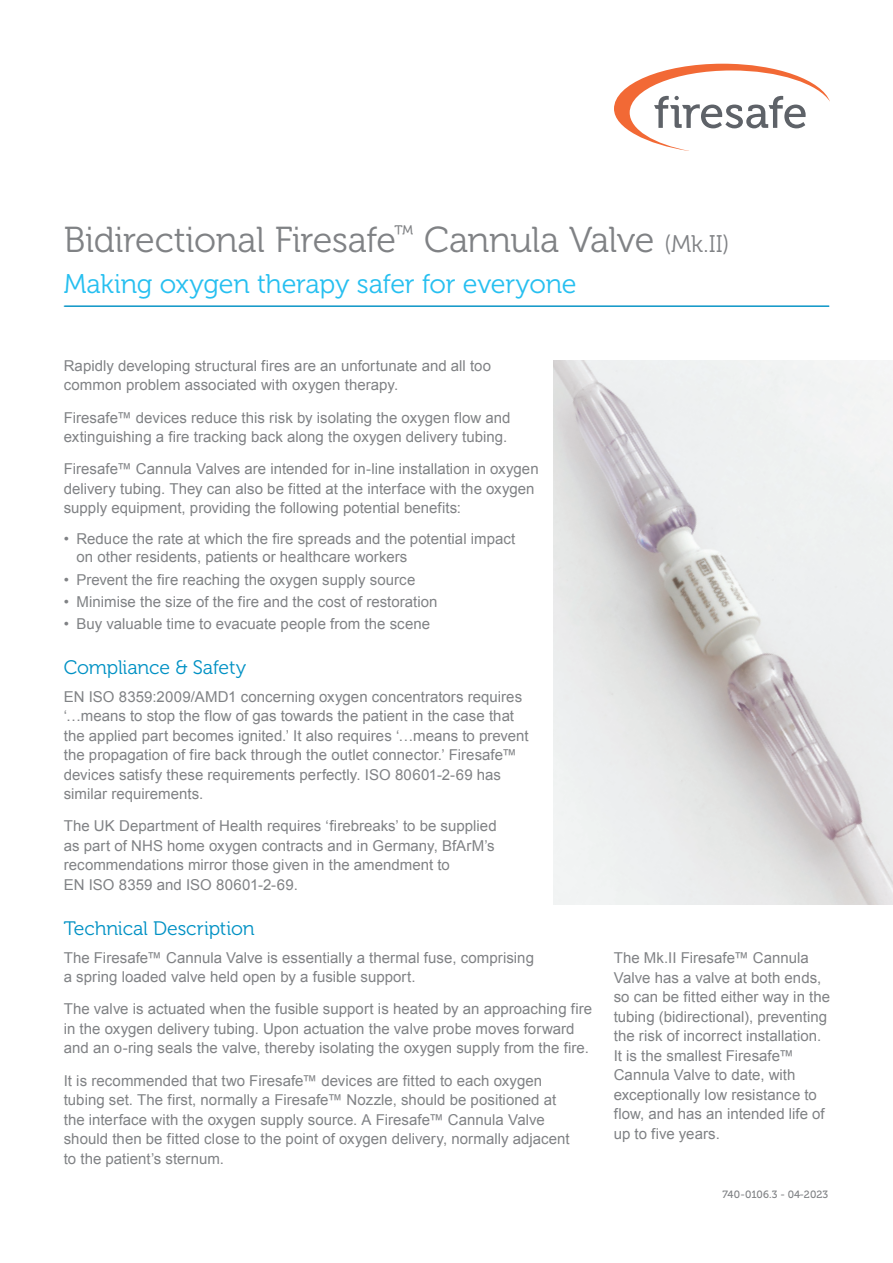
<style>
.page{position:relative;width:893px;height:1263px;background:#fff}
.page>*{position:absolute;margin:0;border:0;box-sizing:border-box;transform-origin:0 0}
.t1{font:36px "Museo 300";letter-spacing:-.015em;color:#808285}
.t2{font:27px "Museo 300";letter-spacing:-.01em;color:#26bff0}
.Heading_3{font:19.5px "Museo 300";letter-spacing:-.01em;color:#0091c4}
.Body{font:15px/19.5px "Arial";letter-spacing:.005em;color:#808285}
.t3{font:10.5px "Museo 500";color:#808285}
.s1{font-size:24px}
</style>
<div class="page">
<svg style="left:614px;top:64px;width:216px;height:87px"></svg>
<hr style="left:64px;top:306px;width:765px;height:1px;background:#0091c4">
<img style="left:554px;top:360px;width:339px;height:545px">
<p class="t1" style="left:64px;top:220px;width:667px">Bidirectional Firesafe<sup>™</sup> Cannula Valve <span class="s1">(Mk.II)</span></p>
<p class="t2" style="left:64px;top:269px;width:514px">Making oxygen therapy safer for everyone</p>
<p class="Body" style="left:64px;top:356px;width:429px">Rapidly developing structural fires are an unfortunate and all too common problem associated with oxygen therapy.</p>
<p class="Body" style="left:64px;top:408px;width:448px">Firesafe™ devices reduce this risk by isolating the oxygen flow and extinguishing a fire tracking back along the oxygen delivery tubing.</p>
<p class="Body" style="left:64px;top:460px;width:476px">Firesafe™ Cannula Valves are intended for in-line installation in oxygen delivery tubing. They can also be fitted at the interface with the oxygen supply equipment, providing the following potential benefits:</p>
<p class="Body" style="left:77px;top:530px;width:440px;line-height:18px;text-indent:-13px">• Reduce the rate at which the fire spreads and the potential impact on other residents, patients or healthcare workers</p>
<p class="Body" style="left:64px;top:570px;width:353px">• Prevent the fire reaching the oxygen supply source</p>
<p class="Body" style="left:64px;top:592px;width:375px">• Minimise the size of the fire and the cost of restoration</p>
<p class="Body" style="left:64px;top:614px;width:368px">• Buy valuable time to evacuate people from the scene</p>
<p class="Heading_3" style="left:64px;top:656px;width:184px">Compliance &amp; Safety</p>
<p class="Body" style="left:64px;top:687px;width:466px">EN ISO 8359:2009/AMD1 concerning oxygen concentrators requires ‘…means to stop the flow of gas towards the patient in the case that the applied part becomes ignited.’ It also requires ‘…means to prevent the propagation of fire back through the outlet connector.’ Firesafe™ devices satisfy these requirements perfectly. ISO 80601-2-69 has similar requirements.</p>
<p class="Body" style="left:64px;top:817px;width:434px">The UK Department of Health requires ‘firebreaks’ to be supplied as part of NHS home oxygen contracts and in Germany, BfArM’s recommendations mirror those given in the amendment to<br>EN ISO 8359 and ISO 80601-2-69.</p>
<p class="Heading_3" style="left:64px;top:917px;width:193px">Technical Description</p>
<p class="Body" style="left:64px;top:948px;width:472px">The Firesafe™ Cannula Valve is essentially a thermal fuse, comprising a spring loaded valve held open by a fusible support.</p>
<p class="Body" style="left:64px;top:999px;width:530px">The valve is actuated when the fusible support is heated by an approaching fire in the oxygen delivery tubing. Upon actuation the valve probe moves forward and an o-ring seals the valve, thereby isolating the oxygen supply from the fire.</p>
<p class="Body" style="left:64px;top:1071px;width:507px">It is recommended that two Firesafe™ devices are fitted to each oxygen tubing set. The first, normally a Firesafe™ Nozzle, should be positioned at the interface with the oxygen supply source. A Firesafe™ Cannula Valve should then be fitted close to the point of oxygen delivery, normally adjacent to the patient’s sternum.</p>
<p class="Body" style="left:614px;top:948px;width:218px">The Mk.II Firesafe™ Cannula<br>Valve has a valve at both ends, so can be fitted either way in the tubing (bidirectional), preventing the risk of incorrect installation.<br>It is the smallest Firesafe™<br>Cannula Valve to date, with exceptionally low resistance to flow, and has an intended life of up to five years.</p>
<p class="t3" style="left:722px;top:1188px;width:107px">740-0106.3 - 04-2023</p>
</div>
